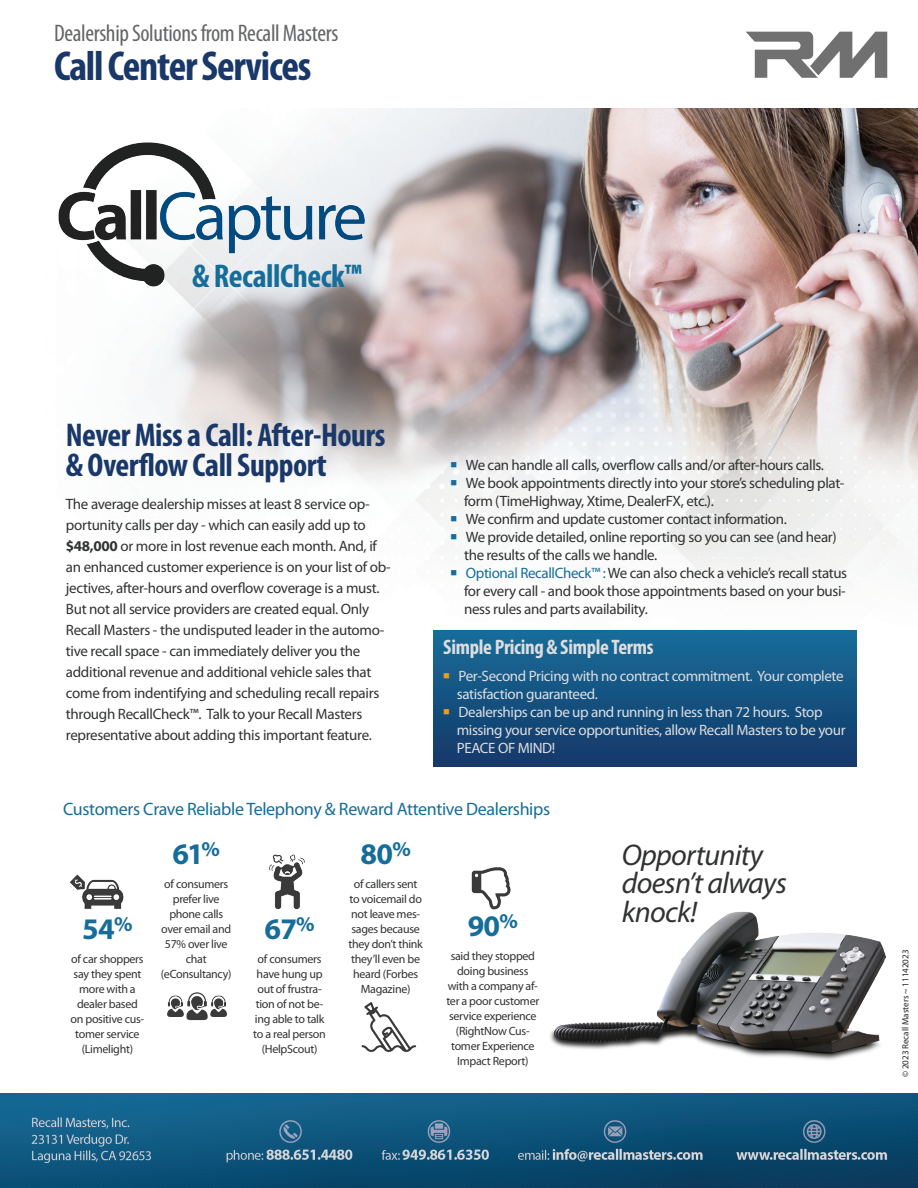
<style>
.page{position:relative;width:918px;height:1188px;background:#fff}
.page>*{position:absolute;margin:0;border:0;box-sizing:border-box;transform-origin:0 0}
.t1{font:700 condensed 42px "Myriad Pro";letter-spacing:-.03em;color:#193869}
.t2{font:700 condensed 33px/30px "Myriad Pro";letter-spacing:-.015em;color:#193869}
.t3{font:700 condensed 33px "Myriad Pro";letter-spacing:-.015em;color:#166d9a}
.t4{font:italic 30px "Myriad Pro";letter-spacing:-.025em;color:#313232}
.t5{font:700 30px "Myriad Pro";letter-spacing:-.025em;color:#166d9a}
.t6{font:condensed 24px "Myriad Pro";letter-spacing:-.015em;color:#646566}
.t7{font:700 condensed 21px "Myriad Pro";letter-spacing:-.015em;color:#dcdddf}
.t8{font:18px "Myriad Pro";letter-spacing:-.02em;color:#166d9a}
.t9{font:15px/21px "Myriad Pro";letter-spacing:-.02em;color:#313232}
.t10{font:15px/18px "Myriad Pro";letter-spacing:-.025em;color:#dcdddf}
.t11{font:12px/15px "Myriad Pro";letter-spacing:-.025em;color:#313232;text-align:center}
.t12{font:9px "Myriad Pro";color:#232529}
.s1{font-weight:700}
.s2{color:#166d9a}
.s3{color:#e89c21}
</style>
<div class="page">
<img style="left:146px;top:108px;width:772px;height:523px">
<div style="left:433px;top:631px;width:424px;height:135px;background:linear-gradient(to bottom,#176c99,#143869)"></div>
<img style="left:58px;top:139px;width:335px;height:153px">
<img style="left:69px;top:874px;width:55px;height:35px">
<img style="left:269px;top:854px;width:36px;height:56px">
<img style="left:167px;top:992px;width:60px;height:29px">
<img style="left:361px;top:1002px;width:56px;height:50px">
<img style="left:471px;top:867px;width:40px;height:43px">
<img style="left:0;top:1094px;width:918px;height:94px">
<svg style="left:746px;top:32px;width:141px;height:46px"></svg>
<img style="left:550px;top:911px;width:336px;height:149px">
<p class="t6" style="left:54px;top:18px;width:286px">Dealership Solutions from Recall Masters</p>
<p class="t1" style="left:54px;top:40px;width:259px">Call Center Services</p>
<p class="t3" style="left:192px;top:255px;width:171px">&amp; RecallCheck™</p>
<p class="t2" style="left:66px;top:419px;width:321px">Never Miss a Call: After-Hours &amp; Overflow Call Support</p>
<p class="t9" style="left:66px;top:493px;width:326px">The average dealership misses at least 8 service op&shy;portunity calls per day - which can easily add up to <span class="s1">$48,000</span> or more in lost revenue each month. And, if an enhanced customer experience is on your list of ob&shy;jectives, after-hours and overflow coverage is a must.<br>But not all service providers are created equal. Only Recall Masters - the undisputed leader in the automo&shy;tive recall space - can immediately deliver you the additional revenue and additional vehicle sales that come from indentifying and scheduling recall repairs through RecallCheck™. Talk to your Recall Masters representative about adding this important feature.</p>
<p class="t9" style="left:451px;top:454px;width:375px"><span class="s2">■</span> We can handle all calls, overflow calls and/or after-hours calls.</p>
<p class="t9" style="left:464px;top:474px;width:382px;line-height:18px;text-indent:-14px"><span class="s2">■</span> We book appointments directly into your store’s scheduling plat&shy;form (TimeHighway, Xtime, DealerFX, etc.).</p>
<p class="t9" style="left:451px;top:508px;width:338px"><span class="s2">■</span> We confirm and update customer contact information.</p>
<p class="t9" style="left:464px;top:528px;width:374px;line-height:18px;text-indent:-14px"><span class="s2">■</span> We provide detailed, online reporting so you can see (and hear) the results of the calls we handle.</p>
<p class="t9" style="left:464px;top:564px;width:385px;line-height:18px;text-align:justify;text-indent:-14px"><span class="s2">■ Optional RecallCheck™ :</span> We can also check a vehicle’s recall status for every call - and book those appointments based on your busi&shy;ness rules and parts availability.</p>
<p class="t7" style="left:443px;top:634px;width:212px">Simple Pricing &amp; Simple Terms</p>
<p class="t10" style="left:457px;top:667px;width:388px;text-indent:-14px"><span class="s3">■</span> Per-Second Pricing with no contract commitment. Your complete satisfaction guaranteed.</p>
<p class="t10" style="left:457px;top:703px;width:390px;text-indent:-14px"><span class="s3">■</span> Dealerships can be up and running in less than 72 hours. Stop missing your service opportunities, allow Recall Masters to be your<br>PEACE OF MIND!</p>
<p class="t8" style="left:63px;top:798px;width:489px">Customers Crave Reliable Telephony &amp; Reward Attentive Dealerships</p>
<p class="t5" style="left:82px;top:909px;width:52px">54<sup>%</sup></p>
<p class="t11" style="left:71px;top:951px;width:75px">of car shoppers say they spent more with a dealer based on positive cus&shy;tomer service (Limelight)</p>
<p class="t5" style="left:173px;top:834px;width:49px">61<sup>%</sup></p>
<p class="t11" style="left:161px;top:876px;width:71px">of consumers prefer live phone calls over email and<br>57% over live</p>
<p class="t11" style="left:186px;top:951px;width:22px">chat</p>
<p class="t11" style="left:161px;top:966px;width:72px">(eConsultancy)</p>
<p class="t5" style="left:264px;top:909px;width:52px">67<sup>%</sup></p>
<p class="t11" style="left:253px;top:951px;width:74px">of consumers have hung up out of frustra&shy;tion of not be&shy;ing able to talk to a real person (HelpScout)</p>
<p class="t5" style="left:361px;top:834px;width:52px">80<sup>%</sup></p>
<p class="t11" style="left:348px;top:876px;width:76px">of callers sent to voicemail do not leave mes&shy;sages because they don’t think they’ll even be heard (Forbes<br>Magazine)</p>
<p class="t5" style="left:468px;top:906px;width:52px">90<sup>%</sup></p>
<p class="t11" style="left:446px;top:948px;width:94px">said they stopped doing business with a company af&shy;ter a poor customer service experience (RightNow Cus&shy;tomer Experience<br>Impact Report)</p>
<p class="t4" style="left:622px;top:836px;width:143px">Opportunity</p>
<p class="t4" style="left:622px;top:865px;width:167px">doesn’t always</p>
<p class="t4" style="left:622px;top:893px;width:77px">knock!</p>
<p class="t12" style="left:900px;top:1077px;width:129px;rotate:-90deg">© 2023 Recall Masters ~ 11142023</p>
</div>
